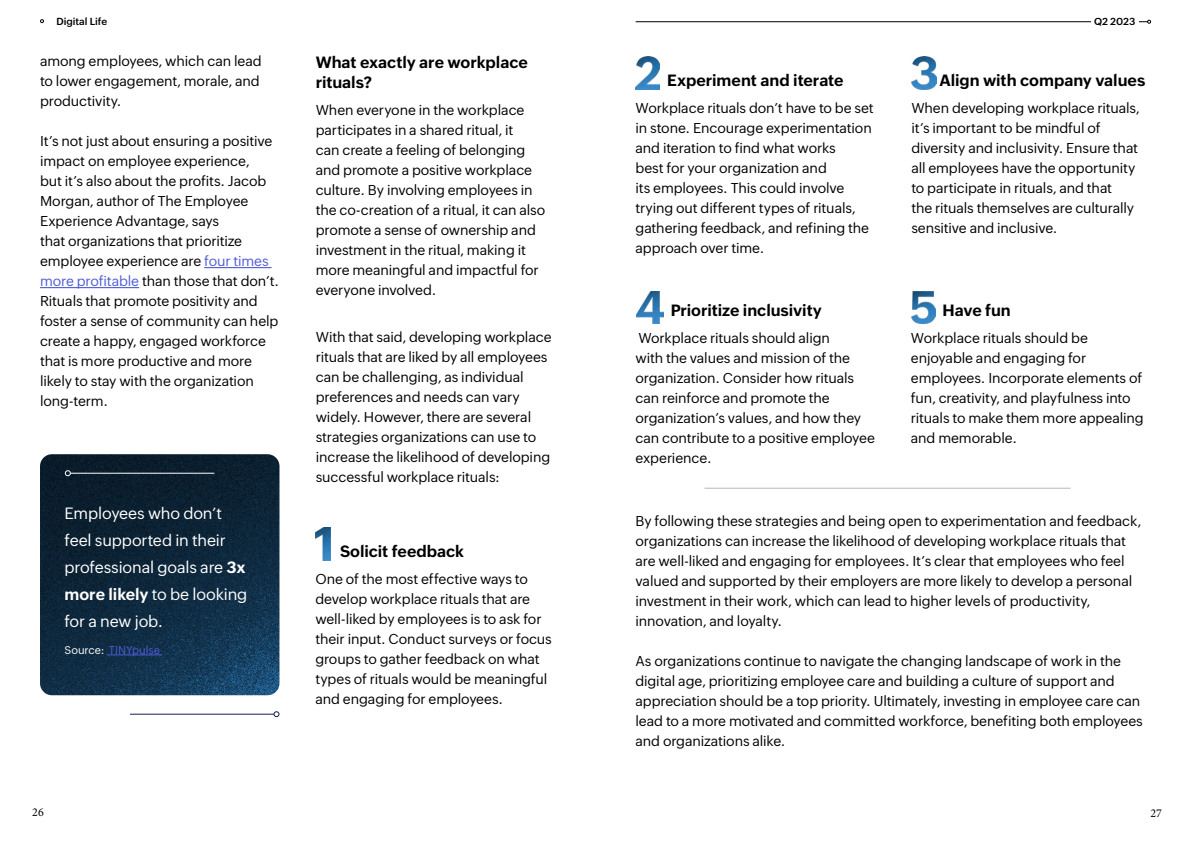
<style>
.page{position:relative;width:1191px;height:842px;background:#fff}
.page>*{position:absolute;margin:0;border:0;box-sizing:border-box;transform-origin:0 0}
.t1{font:700 16px/20px "Zoho Puvi";letter-spacing:-.005em;color:#000}
.t2{font:16px/27px "Zoho Puvi";letter-spacing:-.005em;color:#fff}
.t3{font:14px/20px "Zoho Puvi";letter-spacing:-.01em;color:#000}
.t4{font:12px "Minion Pro";color:#000}
.t5{font:11px "Zoho Puvi";color:#4f5cd6}
.t6{font:600 10px "Zoho Puvi";color:#000}
.s1{color:#4f5cd6}
.s2{font-weight:700}
.s3{color:#fff}
</style>
<div class="page">
<hr style="left:204px;top:267px;width:67px;height:1px;background:#4f5cd6">
<hr style="left:40px;top:287px;width:99px;height:1px;background:#4f5cd6">
<img style="left:40px;top:454px;width:239px;height:241px">
<hr style="left:130px;top:714px;width:144px;height:1px;background:#16224e">
<svg style="left:273px;top:711px;width:6px;height:6px"></svg>
<hr style="left:70px;top:473px;width:144px;height:1px;background:#fff">
<svg style="left:65px;top:470px;width:6px;height:6px"></svg>
<hr style="left:107px;top:654px;width:55px;height:1px;background:#4f5cd6">
<img style="left:316px;top:527px;width:14px;height:33px">
<img style="left:635px;top:57px;width:24px;height:32px">
<img style="left:911px;top:56px;width:25px;height:33px">
<img style="left:636px;top:291px;width:27px;height:32px">
<img style="left:911px;top:291px;width:24px;height:32px">
<hr style="left:704px;top:488px;width:366px;height:1px;background:#5e5e5e">
<hr style="left:635px;top:21px;width:512px;height:1px;background:#000">
<div style="left:1091px;top:18px;width:47px;height:8px;background:#fff"></div>
<svg style="left:40px;top:19px;width:4px;height:4px"></svg>
<p class="t6" style="left:56px;top:13px;width:52px">Digital Life</p>
<p class="t6" style="left:1094px;top:13px;width:43px">Q2 2023</p>
<p class="t3" style="left:40px;top:50px;width:223px">among employees, which can lead to lower engagement, morale, and productivity.</p>
<p class="t3" style="left:40px;top:130px;width:240px">It’s not just about ensuring a positive impact on employee experience,<br>but it’s also about the profits. Jacob Morgan, author of The Employee Experience Advantage, says<br>that organizations that prioritize employee experience are <span class="s1">four times more profitable</span> than those that don’t.<br>Rituals that promote positivity and foster a sense of community can help create a happy, engaged workforce that is more productive and more likely to stay with the organization long-term.</p>
<p class="t2" style="left:64px;top:498px;width:184px">Employees who don’t feel supported in their professional goals are <span class="s2">3x more likely</span> to be looking for a new job.</p>
<p class="t5" style="left:64px;top:641px;width:97px"><span class="s3">Source:</span> TINYpulse</p>
<p class="t1" style="left:316px;top:51px;width:213px">What exactly are workplace rituals?</p>
<p class="t3" style="left:316px;top:99px;width:231px">When everyone in the workplace participates in a shared ritual, it<br>can create a feeling of belonging and promote a positive workplace culture. By involving employees in the co-creation of a ritual, it can also promote a sense of ownership and investment in the ritual, making it more meaningful and impactful for everyone involved.</p>
<p class="t3" style="left:316px;top:326px;width:237px">With that said, developing workplace rituals that are liked by all employees can be challenging, as individual preferences and needs can vary widely. However, there are several strategies organizations can use to increase the likelihood of developing successful workplace rituals:</p>
<p class="t1" style="left:340px;top:540px;width:126px">Solicit feedback</p>
<p class="t3" style="left:315px;top:568px;width:238px">One of the most effective ways to develop workplace rituals that are well-liked by employees is to ask for their input. Conduct surveys or focus groups to gather feedback on what types of rituals would be meaningful and engaging for employees.</p>
<p class="t1" style="left:667px;top:69px;width:178px">Experiment and iterate</p>
<p class="t3" style="left:635px;top:97px;width:240px">Workplace rituals don’t have to be set in stone. Encourage experimentation and iteration to find what works<br>best for your organization and<br>its employees. This could involve trying out different types of rituals, gathering feedback, and refining the approach over time.</p>
<p class="t1" style="left:670px;top:299px;width:153px">Prioritize inclusivity</p>
<p class="t3" style="left:635px;top:327px;width:241px">Workplace rituals should align<br>with the values and mission of the organization. Consider how rituals can reinforce and promote the organization’s values, and how they can contribute to a positive employee experience.</p>
<p class="t1" style="left:939px;top:69px;width:207px">Align with company values</p>
<p class="t3" style="left:911px;top:97px;width:230px">When developing workplace rituals, it’s important to be mindful of diversity and inclusivity. Ensure that all employees have the opportunity to participate in rituals, and that<br>the rituals themselves are culturally sensitive and inclusive.</p>
<p class="t1" style="left:942px;top:299px;width:70px">Have fun</p>
<p class="t3" style="left:911px;top:327px;width:234px">Workplace rituals should be enjoyable and engaging for employees. Incorporate elements of fun, creativity, and playfulness into rituals to make them more appealing and memorable.</p>
<p class="t3" style="left:635px;top:510px;width:507px">By following these strategies and being open to experimentation and feedback, organizations can increase the likelihood of developing workplace rituals that are well-liked and engaging for employees. It’s clear that employees who feel valued and supported by their employers are more likely to develop a personal investment in their work, which can lead to higher levels of productivity, innovation, and loyalty.</p>
<p class="t3" style="left:635px;top:650px;width:509px">As organizations continue to navigate the changing landscape of work in the digital age, prioritizing employee care and building a culture of support and appreciation should be a top priority. Ultimately, investing in employee care can lead to a more motivated and committed workforce, benefiting both employees and organizations alike.</p>
<p class="t4" style="left:32px;top:804px;width:13px">26</p>
<p class="t4" style="left:1150px;top:805px;width:13px">27</p>
</div>
